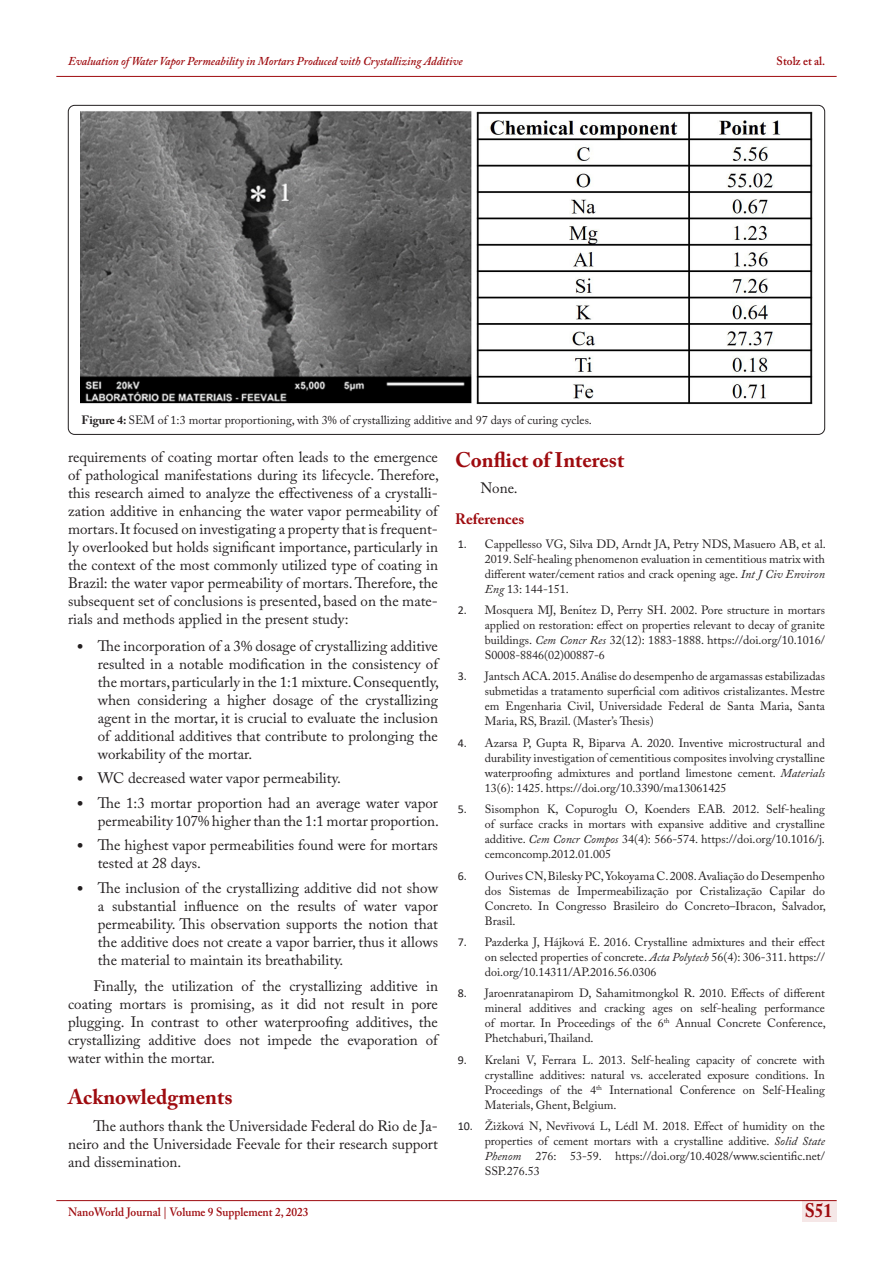
<style>
.page{position:relative;width:893px;height:1263px;background:#fff}
.page>*{position:absolute;margin:0;border:0;box-sizing:border-box;transform-origin:0 0}
.t1{font:700 21px "Adobe Caslon Pro";color:#9e0b0f}
.t2{font:700 19.5px "Adobe Caslon Pro";color:#9e0b0f;scale:.9 1}
.Els-body-text{font:15px/18px "Adobe Caslon Pro";color:#231f20;text-align:justify}
.t3{font:700 15px "Adobe Caslon Pro";color:#9e0b0f}
.Body_Text{font:12px/15px "Adobe Caslon Pro";color:#231f20;text-align:justify}
.t4{font:italic 600 12px "Adobe Caslon Pro";color:#9e0b0f;scale:.95 1}
.t5{font:600 12px "Adobe Caslon Pro";color:#9e0b0f;scale:.95 1}
.s1{font-weight:700}
.s2{font-family:"Calibri"}
.s3{font-style:italic}
.s4{font-family:"Lato"}
</style>
<div class="page">
<div style="left:802px;top:1200px;width:34px;height:21px;background:#f5e7e7"></div>
<hr style="left:56px;top:1200px;width:781px;height:1px;background:#9e0b0f">
<hr style="left:56px;top:76px;width:781px;height:1px;background:#9e0b0f">
<img style="left:80px;top:111px;width:732px;height:294px">
<p class="t4" style="left:68px;top:54px;width:417px">Evaluation of Water Vapor Permeability in Mortars Produced with Crystallizing Additive</p>
<p class="t5" style="left:777px;top:54px;width:53px">Stolz et al.</p>
<p class="Body_Text" style="left:82px;top:412px;width:512px"><span class="s1">Figure 4:</span> SEM of 1:3 mortar proportioning, with 3% of crystallizing additive and 97 days of curing cycles.</p>
<p class="Els-body-text" style="left:68px;top:448px;width:372px">requirements of coating mortar often leads to the emergence of pathological manifestations during its lifecycle. Therefore, this research aimed to analyze the effectiveness of a crystalli&shy;zation additive in enhancing the water vapor permeability of mortars. It focused on investigating a property that is frequent&shy;ly overlooked but holds significant importance, particularly in the context of the most commonly utilized type of coating in Brazil: the water vapor permeability of mortars. Therefore, the subsequent set of conclusions is presented, based on the mate&shy;rials and methods applied in the present study:</p>
<p class="Els-body-text" style="left:98px;top:637px;width:343px;text-indent:-21px"><span class="s2">•</span> The incorporation of a 3% dosage of crystallizing additive resulted in a notable modification in the consistency of the mortars, particularly in the 1:1 mixture. Consequently, when considering a higher dosage of the crystallizing agent in the mortar, it is crucial to evaluate the inclusion of additional additives that contribute to prolonging the workability of the mortar.</p>
<p class="Els-body-text" style="left:77px;top:769px;width:266px"><span class="s2">•</span> WC decreased water vapor permeability.</p>
<p class="Els-body-text" style="left:77px;top:793px;width:364px;text-align:right"><span class="s2">•</span> The 1:3 mortar proportion had an average water vapor permeability 107% higher than the 1:1 mortar proportion.</p>
<p class="Els-body-text" style="left:98px;top:836px;width:342px;text-indent:-21px"><span class="s2">•</span> The highest vapor permeabilities found were for mortars tested at 28 days.</p>
<p class="Els-body-text" style="left:98px;top:878px;width:342px;text-indent:-21px"><span class="s2">•</span> The inclusion of the crystallizing additive did not show a substantial influence on the results of water vapor permeability. This observation supports the notion that the additive does not create a vapor barrier, thus it allows the material to maintain its breathability.</p>
<p class="Els-body-text" style="left:68px;top:977px;width:371px;text-indent:26px">Finally, the utilization of the crystallizing additive in coating mortars is promising, as it did not result in pore plugging. In contrast to other waterproofing additives, the crystallizing additive does not impede the evaporation of water within the mortar.</p>
<p class="t1" style="left:68px;top:1084px;width:166px">Acknowledgments</p>
<p class="Els-body-text" style="left:68px;top:1116px;width:371px;text-indent:26px">The authors thank the Universidade Federal do Rio de Ja&shy;neiro and the Universidade Feevale for their research support and dissemination.</p>
<p class="t1" style="left:455px;top:447px;width:171px">Conflict of Interest</p>
<p class="Els-body-text" style="left:480px;top:479px;width:39px">None.</p>
<p class="t3" style="left:455px;top:510px;width:71px">References</p>
<p class="Body_Text" style="left:485px;top:536px;width:343px;text-indent:-27px"><span class="s2">1.</span> Cappellesso VG, Silva DD, Arndt JA, Petry NDS, Masuero AB, et al.<br>2019. Self-healing phenomenon evaluation in cementitious matrix with different water/cement ratios and crack opening age. <span class="s3">Int J Civ Environ Eng</span> 13: 144-151.</p>
<p class="Body_Text" style="left:485px;top:602px;width:342px;text-indent:-27px"><span class="s2">2.</span> Mosquera MJ, Benı<span class="s4">́</span>tez D, Perry SH. 2002. Pore structure in mortars applied on restoration: effect on properties relevant to decay of granite buildings. <span class="s3">Cem Concr Res</span> 32(12): 1883-1888. https://doi.org/10.1016/ S0008-8846(02)00887-6</p>
<p class="Body_Text" style="left:485px;top:669px;width:342px;text-indent:-27px"><span class="s2">3.</span> Jantsch ACA. 2015. Análise do desempenho de argamassas estabilizadas submetidas a tratamento superficial com aditivos cristalizantes. Mestre em Engenharia Civil, Universidade Federal de Santa Maria, Santa Maria, RS, Brazil. (Master’s Thesis)</p>
<p class="Body_Text" style="left:485px;top:735px;width:342px;text-indent:-27px"><span class="s2">4.</span> Azarsa P, Gupta R, Biparva A. 2020. Inventive microstructural and durability investigation of cementitious composites involving crystalline waterproofing admixtures and portland limestone cement. <span class="s3">Materials </span>13(6): 1425. https://doi.org/10.3390/ma13061425</p>
<p class="Body_Text" style="left:485px;top:801px;width:342px;text-indent:-27px"><span class="s2">5.</span> Sisomphon K, Copuroglu O, Koenders EAB. 2012. Self-healing of surface cracks in mortars with expansive additive and crystalline additive. <span class="s3">Cem Concr Compos</span> 34(4): 566-574. https://doi.org/10.1016/j. cemconcomp.2012.01.005</p>
<p class="Body_Text" style="left:485px;top:868px;width:342px;text-indent:-27px"><span class="s2">6.</span> Ourives CN, Bilesky PC, Yokoyama C. 2008. Avaliação do Desempenho dos Sistemas de Impermeabilização por Cristalização Capilar do Concreto. In Congresso Brasileiro do Concreto–Ibracon, Salvador, Brasil.</p>
<p class="Body_Text" style="left:485px;top:934px;width:342px;text-indent:-27px"><span class="s2">7.</span> Pazderka J, Hájková E. 2016. Crystalline admixtures and their effect on selected properties of concrete. <span class="s3">Acta Polytech</span> 56(4): 306-311. https:// doi.org/10.14311/AP.2016.56.0306</p>
<p class="Body_Text" style="left:485px;top:986px;width:343px;text-indent:-27px"><span class="s2">8.</span> Jaroenratanapirom D, Sahamitmongkol R. 2010. Effects of different mineral additives and cracking ages on self-healing performance of mortar. In Proceedings of the 6<sup>th</sup> Annual Concrete Conference, Phetchaburi, Thailand.</p>
<p class="Body_Text" style="left:485px;top:1052px;width:342px;text-indent:-27px"><span class="s2">9.</span> Krelani V, Ferrara L. 2013. Self-healing capacity of concrete with crystalline additives: natural vs. accelerated exposure conditions. In Proceedings of the 4<sup>th</sup> International Conference on Self-Healing Materials, Ghent, Belgium.</p>
<p class="Body_Text" style="left:485px;top:1118px;width:342px;text-indent:-27px"><span class="s2">10.</span> Žižková N, Nevřivová L, Lédl M. 2018. Effect of humidity on the properties of cement mortars with a crystalline additive. <span class="s3">Solid State Phenom</span> 276: 53-59. https://doi.org/10.4028/www.scientific.net/ SSP.276.53</p>
<p class="t5" style="left:68px;top:1204px;width:255px">NanoWorld Journal | Volume 9 Supplement 2, 2023</p>
<h2 class="t2" style="left:805px;top:1199px;width:32px">S51</h2>
</div>
